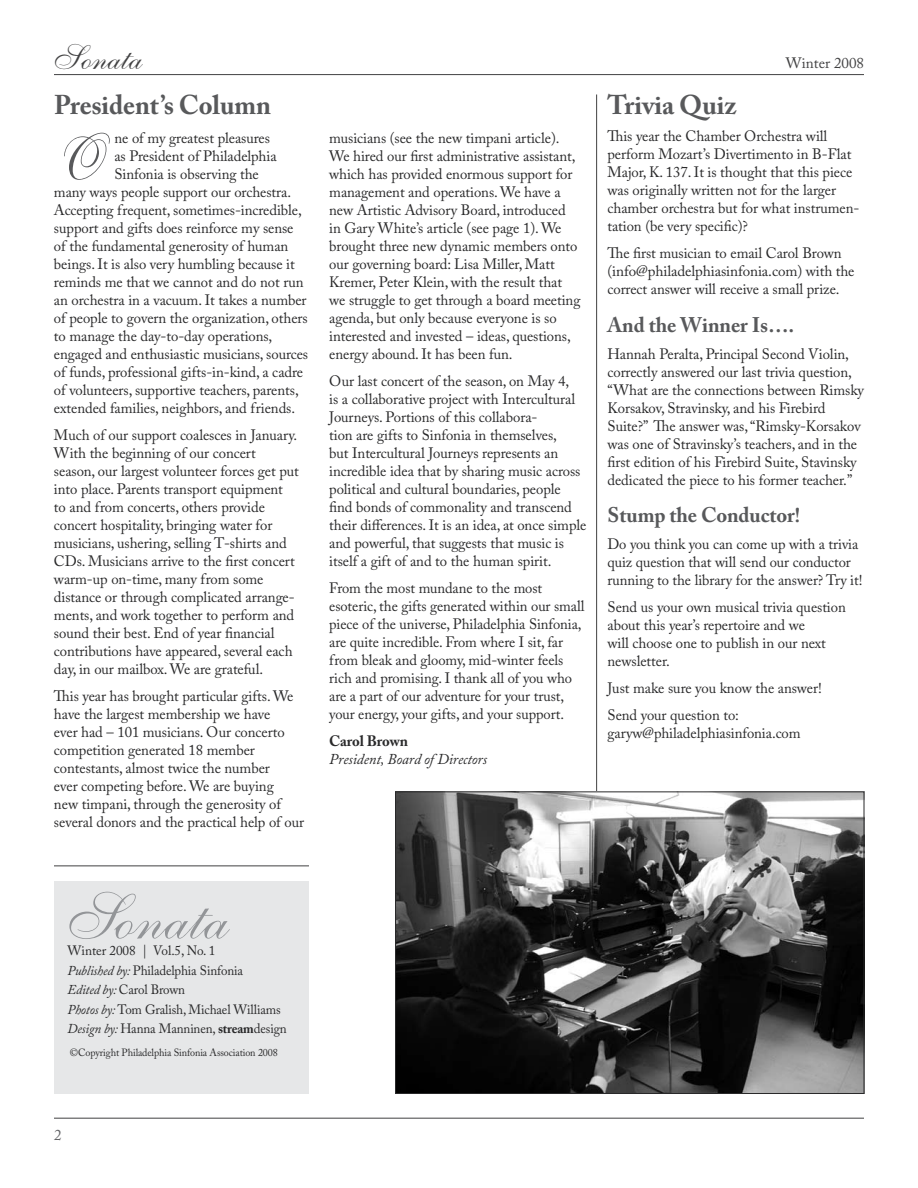
<style>
.page{position:relative;width:918px;height:1188px;background:#fff}
.page>*{position:absolute;margin:0;border:0;box-sizing:border-box;transform-origin:0 0}
.t1{font:65.4px "Shelley Allegro Script";color:#58595b}
.t2{font:64.5px "Shelley Allegro Script";color:#939598}
.t3{font:34.5px "Shelley Allegro Script";color:#414142}
.t4{font:700 27px "Adobe Caslon Pro";letter-spacing:-.005em;color:#58595b}
.t5{font:700 21px "Adobe Caslon Pro";letter-spacing:-.005em;color:#58595b}
.t6{font:15px/18px "Adobe Caslon Pro";letter-spacing:-.005em;color:#29292a}
.t7{font:italic 15px "Adobe Caslon Pro";letter-spacing:-.005em;color:#29292a}
.t8{font:15px "Adobe Caslon Pro";color:#414142}
.t9{font:700 15px "Adobe Caslon Pro";letter-spacing:-.005em;color:#29292a}
.t10{font:15px "Adobe Caslon Pro";color:#636467}
.t11{font:13.5px/19.5px "Adobe Caslon Pro";letter-spacing:-.01em;color:#29292a}
.t12{font:10.5px "Adobe Caslon Pro";letter-spacing:-.01em;color:#29292a;scale:.96 1}
.s1{font-style:italic}
.s2{font-weight:700}
</style>
<div class="page">
<hr style="left:54px;top:74px;width:810px;height:1px;background:#414142">
<hr style="left:54px;top:1118px;width:810px;height:1px;background:#414142">
<hr style="left:596px;top:94px;width:1px;height:1000px;background:#414142">
<div style="left:54px;top:881px;width:255px;height:213px;background:#e6e7e8"></div>
<hr style="left:54px;top:866px;width:255px;height:1px;background:#414142">
<img style="left:397px;top:793px;width:465px;height:299px">
<div style="left:395px;top:791px;width:469px;height:303px;border:1px solid #29292a"></div>
<h3 class="t3" style="left:54px;top:37px;width:90px">Sonata</h3>
<h3 class="t4" style="left:54px;top:89px;width:218px">President’s Column</h3>
<h1 class="t1" style="left:54px;top:119px;width:51px">O</h1>
<p class="t6" style="left:114px;top:129px;width:157px">ne of my greatest pleasures</p>
<p class="t6" style="left:114px;top:147px;width:164px">as President of Philadelphia</p>
<p class="t6" style="left:114px;top:165px;width:146px">Sinfonia is observing the</p>
<p class="t6" style="left:54px;top:183px;width:239px">many ways people support our orchestra.</p>
<p class="t6" style="left:54px;top:201px;width:249px">Accepting frequent, sometimes-incredible,</p>
<p class="t6" style="left:54px;top:219px;width:241px">support and gifts does reinforce my sense</p>
<p class="t6" style="left:54px;top:237px;width:236px">of the fundamental generosity of human</p>
<p class="t6" style="left:54px;top:255px;width:242px">beings. It is also very humbling because it</p>
<p class="t6" style="left:54px;top:273px;width:251px">reminds me that we cannot and do not run</p>
<p class="t6" style="left:54px;top:291px;width:254px">an orchestra in a vacuum. It takes a number</p>
<p class="t6" style="left:54px;top:309px;width:255px">of people to govern the organization, others</p>
<p class="t6" style="left:54px;top:327px;width:220px">to manage the day-to-day operations,</p>
<p class="t6" style="left:54px;top:345px;width:256px">engaged and enthusiastic musicians, sources</p>
<p class="t6" style="left:54px;top:363px;width:251px">of funds, professional gifts-in-kind, a cadre</p>
<p class="t6" style="left:54px;top:381px;width:246px">of volunteers, supportive teachers, parents,</p>
<p class="t6" style="left:54px;top:399px;width:243px">extended families, neighbors, and friends.</p>
<p class="t6" style="left:54px;top:426px;width:246px">Much of our support coalesces in January.<br>With the beginning of our concert season, our largest volunteer forces get put into place. Parents transport equipment<br>to and from concerts, others provide concert hospitality, bringing water for musicians, ushering, selling T-shirts and CDs. Musicians arrive to the first concert warm-up on-time, many from some distance or through complicated arrange&shy;ments, and work together to perform and sound their best. End of year financial contributions have appeared, several each day, in our mailbox. We are grateful.</p>
<p class="t6" style="left:54px;top:687px;width:252px">This year has brought particular gifts. We have the largest membership we have<br>ever had – 101 musicians. Our concerto competition generated 18 member contestants, almost twice the number<br>ever competing before. We are buying<br>new timpani, through the generosity of several donors and the practical help of our</p>
<p class="t6" style="left:329px;top:129px;width:253px">musicians (see the new timpani article).<br>We hired our first administrative assistant, which has provided enormous support for management and operations. We have a new Artistic Advisory Board, introduced in Gary White’s article (see page 1). We brought three new dynamic members onto our governing board: Lisa Miller, Matt Kremer, Peter Klein, with the result that we struggle to get through a board meeting agenda, but only because everyone is so interested and invested – ideas, questions, energy abound. It has been fun.</p>
<p class="t6" style="left:329px;top:372px;width:259px">Our last concert of the season, on May 4,<br>is a collaborative project with Intercultural Journeys. Portions of this collabora-<br>tion are gifts to Sinfonia in themselves,<br>but Intercultural Journeys represents an incredible idea that by sharing music across political and cultural boundaries, people find bonds of commonality and transcend their differences. It is an idea, at once simple and powerful, that suggests that music is itself a gift of and to the human spirit.</p>
<p class="t6" style="left:329px;top:579px;width:257px">From the most mundane to the most esoteric, the gifts generated within our small piece of the universe, Philadelphia Sinfonia, are quite incredible. From where I sit, far from bleak and gloomy, mid-winter feels rich and promising. I thank all of you who are a part of our adventure for your trust, your energy, your gifts, and your support.</p>
<p class="t9" style="left:329px;top:732px;width:80px">Carol Brown</p>
<p class="t7" style="left:329px;top:750px;width:159px">President, Board of Directors</p>
<p class="t8" style="left:786px;top:54px;width:80px">Winter 2008</p>
<h3 class="t4" style="left:608px;top:89px;width:131px">Trivia Quiz</h3>
<p class="t6" style="left:608px;top:127px;width:254px">This year the Chamber Orchestra will perform Mozart’s Divertimento in B-Flat Major, K. 137. It is thought that this piece was originally written not for the larger chamber orchestra but for what instrumen&shy;tation (be very specific)?</p>
<p class="t6" style="left:607px;top:244px;width:249px">The first musician to email Carol Brown (info@philadelphiasinfonia.com) with the correct answer will receive a small prize.</p>
<h3 class="t5" style="left:608px;top:312px;width:188px">And the Winner Is….</h3>
<p class="t6" style="left:608px;top:345px;width:258px">Hannah Peralta, Principal Second Violin, correctly answered our last trivia question, “What are the connections between Rimsky Korsakov, Stravinsky, and his Firebird Suite?” The answer was, “Rimsky-Korsakov was one of Stravinsky’s teachers, and in the first edition of his Firebird Suite, Stavinsky dedicated the piece to his former teacher.”</p>
<h3 class="t5" style="left:608px;top:503px;width:194px">Stump the Conductor!</h3>
<p class="t6" style="left:608px;top:535px;width:256px">Do you think you can come up with a trivia quiz question that will send our conductor running to the library for the answer? Try it!</p>
<p class="t6" style="left:608px;top:598px;width:240px">Send us your own musical trivia question about this year’s repertoire and we<br>will choose one to publish in our next newsletter.</p>
<p class="t6" style="left:608px;top:675px;width:216px;line-height:27px">Just make sure you know the answer!<br>Send your question to:</p>
<p class="t6" style="left:608px;top:724px;width:195px">garyw@philadelphiasinfonia.com</p>
<h2 class="t2" style="left:68px;top:880px;width:162px">Sonata</h2>
<p class="t11" style="left:68px;top:941px;width:221px">Winter 2008 | Vol.5, No. 1<br><span class="s1">Published by:</span> Philadelphia Sinfonia<br><span class="s1">Edited by:</span> Carol Brown<br><span class="s1">Photos by:</span> Tom Gralish, Michael Williams <span class="s1">Design by:</span> Hanna Manninen, <span class="s2">stream</span>design</p>
<p class="t12" style="left:70px;top:1046px;width:218px">©Copyright Philadelphia Sinfonia Association 2008</p>
<p class="t10" style="left:54px;top:1126px;width:9px">2</p>
</div>
